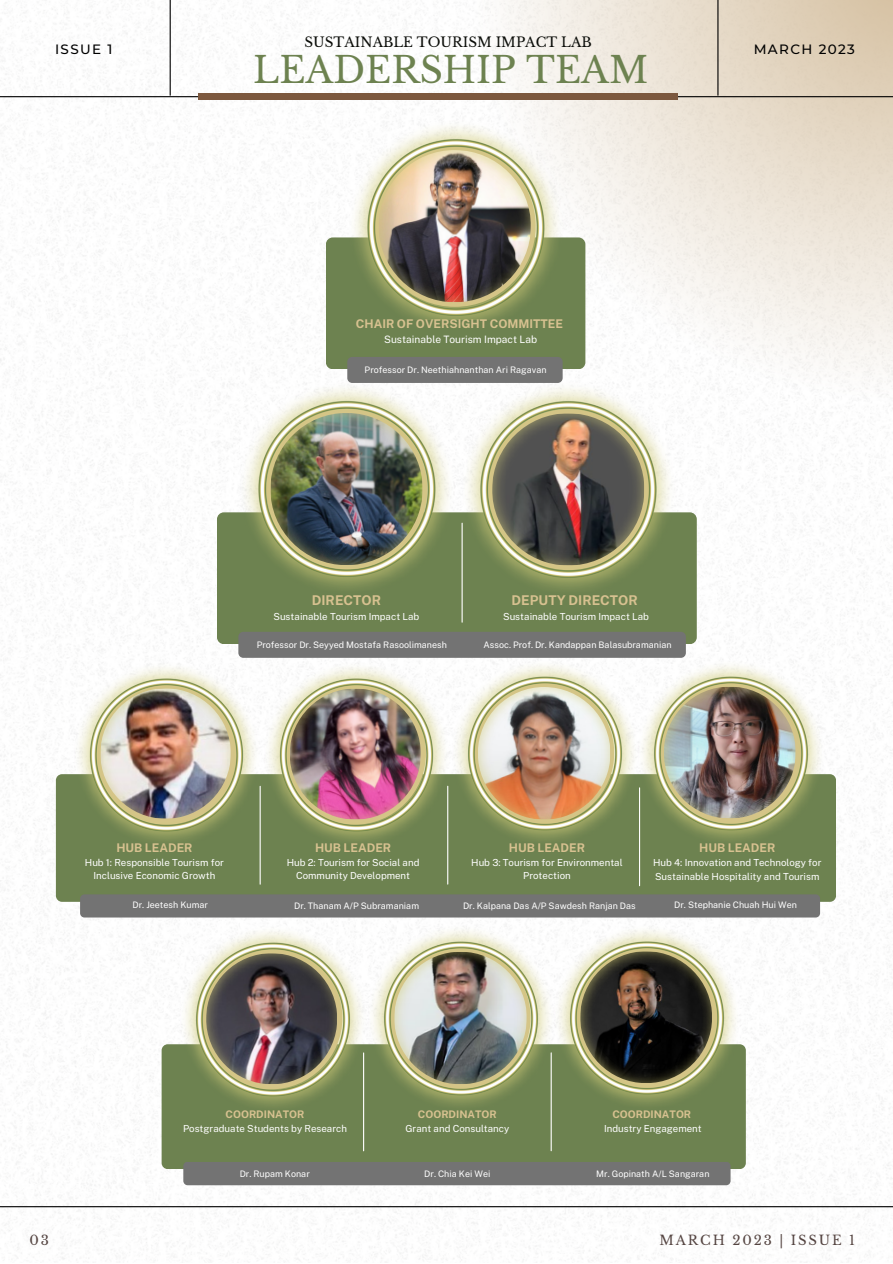
<style>
.page{position:relative;width:893px;height:1264px;background:#fff}
.page>*{position:absolute;margin:0;border:0;box-sizing:border-box;transform-origin:0 0}
.t1{font:36px "Libre Baskerville";color:#6d8250}
.t2{font:13.5px "Libre Baskerville";color:#0b0d09}
.t3{font:700 13.5px "Public Sans";color:#d7c190}
.t4{font:500 13.5px "Montserrat";letter-spacing:.1em;color:#000}
.t5{font:13.2px "Libre Baskerville";letter-spacing:.14em;color:#544441}
.t6{font:700 12px "Public Sans";color:#d7c190}
.t7{font:700 10.5px "Public Sans";color:#d7c190}
.t8{font:10.2px "Public Sans";color:#fff}
.t9{font:9.75px/13.5px "Public Sans";color:#fff;text-align:center}
.t10{font:9px "Public Sans";color:#fff}
</style>
<div class="page">
<img style="left:0;top:0;width:892px;height:1262px">
<svg style="left:432px;top:0;width:460px;height:440px"></svg>
<hr style="left:0;top:96px;width:892px;height:1px;background:#000">
<hr style="left:170px;top:0;width:1px;height:96px;background:#000">
<hr style="left:717px;top:0;width:1px;height:96px;background:#000">
<div style="left:198px;top:93px;width:479px;height:7px;background:#7c583e"></div>
<div style="left:56px;top:774px;width:779px;height:127px;background:#6d8250;border-radius:6px"></div>
<div style="left:80px;top:894px;width:740px;height:23px;background:#737373;border-radius:4px"></div>
<hr style="left:447px;top:786px;width:1px;height:98px;background:#fff">
<hr style="left:259px;top:786px;width:2px;height:98px;background:#fff">
<hr style="left:639px;top:787px;width:1px;height:98px;background:#fff">
<div style="left:217px;top:512px;width:479px;height:132px;background:#6d8250;border-radius:7px"></div>
<div style="left:238px;top:632px;width:447px;height:26px;background:#737373;border-radius:5px"></div>
<hr style="left:461px;top:523px;width:1px;height:99px;background:#fff">
<img style="left:240px;top:382px;width:214px;height:206px">
<img style="left:462px;top:382px;width:213px;height:214px">
<img style="left:74px;top:662px;width:186px;height:185px">
<img style="left:264px;top:662px;width:185px;height:185px">
<img style="left:452px;top:660px;width:372px;height:186px">
<div style="left:162px;top:1044px;width:583px;height:124px;background:#6d8250;border-radius:6px"></div>
<div style="left:183px;top:1161px;width:547px;height:24px;background:#737373;border-radius:4px"></div>
<hr style="left:550px;top:1052px;width:1px;height:98px;background:#fff">
<hr style="left:363px;top:1052px;width:1px;height:98px;background:#fff">
<img style="left:180px;top:926px;width:186px;height:186px">
<img style="left:369px;top:925px;width:371px;height:186px">
<hr style="left:0;top:1206px;width:892px;height:1px;background:#000">
<div style="left:326px;top:237px;width:259px;height:132px;background:#6d8250;border-radius:7px"></div>
<div style="left:347px;top:357px;width:215px;height:26px;background:#737373;border-radius:5px"></div>
<img style="left:349px;top:120px;width:214px;height:199px">
<h2 class="t2" style="left:304px;top:33px;width:289px">SUSTAINABLE TOURISM IMPACT LAB</h2>
<h2 class="t4" style="left:55px;top:41px;width:59px">ISSUE 1</h2>
<h2 class="t4" style="left:753px;top:41px;width:103px">MARCH 2023</h2>
<h1 class="t1" style="left:253px;top:48px;width:396px">LEADERSHIP TEAM</h1>
<p class="t6" style="left:356px;top:317px;width:209px">CHAIR OF OVERSIGHT COMMITTEE</p>
<p class="t8" style="left:384px;top:334px;width:155px">Sustainable Tourism Impact Lab</p>
<p class="t10" style="left:364px;top:364px;width:183px">Professor Dr. Neethiahnanthan Ari Ragavan</p>
<h2 class="t3" style="left:312px;top:592px;width:71px">DIRECTOR</h2>
<p class="t9" style="left:273px;top:610px;width:147px">Sustainable Tourism Impact Lab</p>
<h2 class="t3" style="left:511px;top:592px;width:128px">DEPUTY DIRECTOR</h2>
<p class="t9" style="left:503px;top:610px;width:147px">Sustainable Tourism Impact Lab</p>
<p class="t10" style="left:257px;top:639px;width:192px">Professor Dr. Seyyed Mostafa Rasoolimanesh</p>
<p class="t10" style="left:483px;top:639px;width:189px">Assoc. Prof. Dr. Kandappan Balasubramanian</p>
<p class="t6" style="left:116px;top:840px;width:78px">HUB LEADER</p>
<p class="t9" style="left:85px;top:855px;width:140px">Hub 1: Responsible Tourism for<br>Inclusive Economic Growth</p>
<p class="t6" style="left:315px;top:840px;width:78px">HUB LEADER</p>
<p class="t9" style="left:287px;top:855px;width:134px">Hub 2: Tourism for Social and<br>Community Development</p>
<p class="t6" style="left:509px;top:840px;width:78px">HUB LEADER</p>
<p class="t9" style="left:471px;top:855px;width:153px">Hub 3: Tourism for Environmental<br>Protection</p>
<p class="t6" style="left:699px;top:840px;width:78px">HUB LEADER</p>
<p class="t9" style="left:653px;top:855px;width:170px;text-align:left">Hub 4: Innovation and Technology for<br>Sustainable Hospitality and Tourism</p>
<p class="t10" style="left:133px;top:899px;width:77px">Dr. Jeetesh Kumar</p>
<p class="t10" style="left:294px;top:900px;width:126px">Dr. Thanam A/P Subramaniam</p>
<p class="t10" style="left:463px;top:900px;width:174px">Dr. Kalpana Das A/P Sawdesh Ranjan Das</p>
<p class="t10" style="left:674px;top:899px;width:124px">Dr. Stephanie Chuah Hui Wen</p>
<p class="t7" style="left:225px;top:1107px;width:80px">COORDINATOR</p>
<p class="t9" style="left:183px;top:1121px;width:165px">Postgraduate Students by Research</p>
<p class="t7" style="left:418px;top:1107px;width:80px">COORDINATOR</p>
<p class="t9" style="left:405px;top:1121px;width:105px">Grant and Consultancy</p>
<p class="t7" style="left:612px;top:1107px;width:80px">COORDINATOR</p>
<p class="t9" style="left:604px;top:1121px;width:99px">Industry Engagement</p>
<p class="t10" style="left:240px;top:1168px;width:72px">Dr. Rupam Konar</p>
<p class="t10" style="left:424px;top:1168px;width:68px">Dr. Chia Kei Wei</p>
<p class="t10" style="left:596px;top:1168px;width:115px">Mr. Gopinath A/L Sangaran</p>
<h3 class="t5" style="left:29px;top:1232px;width:21px">03</h3>
<h3 class="t5" style="left:659px;top:1232px;width:197px">MARCH 2023 | ISSUE 1</h3>
</div>
